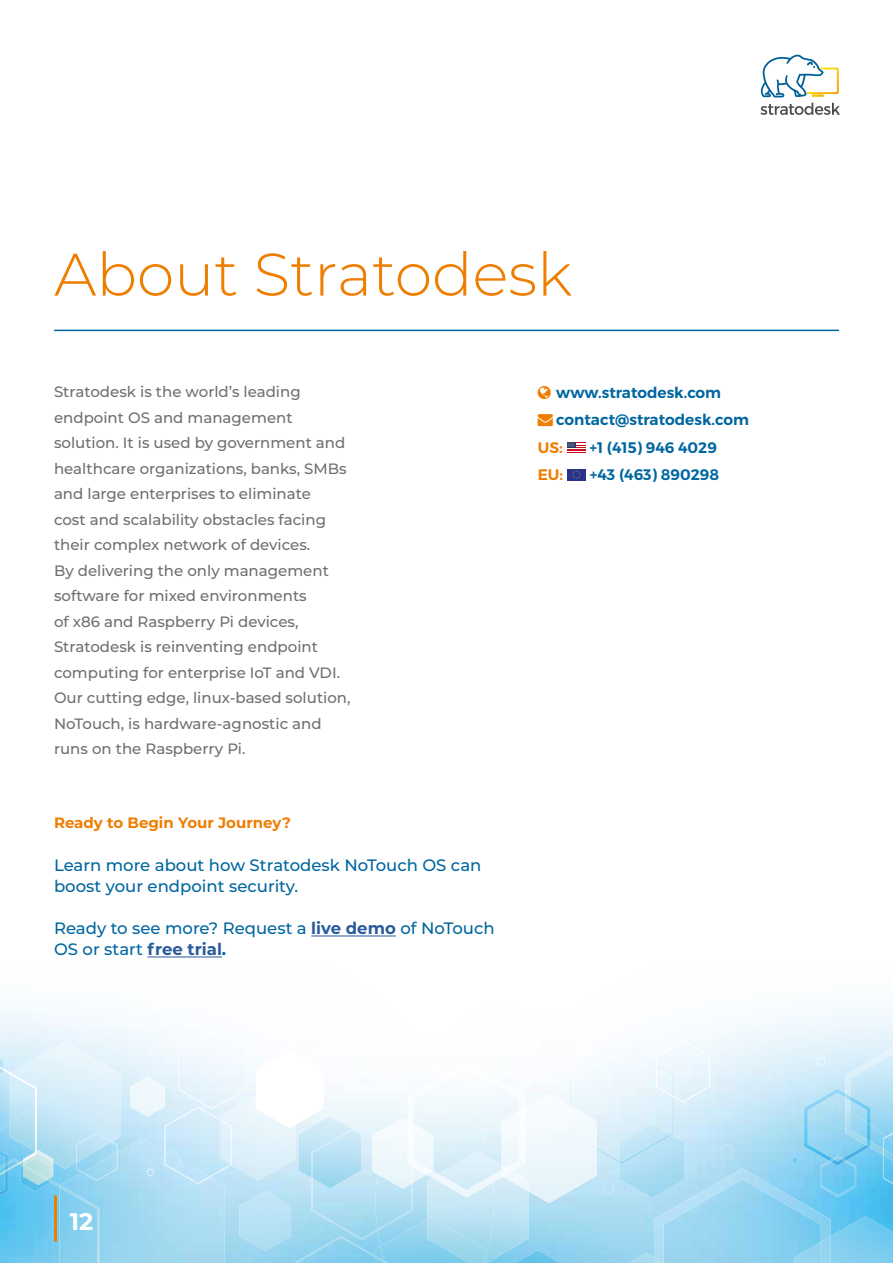
<style>
.page{position:relative;width:893px;height:1263px;background:#fff}
.page>*{position:absolute;margin:0;border:0;box-sizing:border-box;transform-origin:0 0}
.t1{font:300 60px "Montserrat";color:#ef7d00}
.t2{font:700 24px "Montserrat";color:#fff}
.t3{font:500 16.5px/21px "Montserrat";color:#0066a0}
.t4{font:600 15.3px/27.6px "Montserrat";color:#0066a0}
.t5{font:600 15.3px "Montserrat";color:#ef7d00}
.t6{font:500 15px/25.5px "Montserrat";color:#706f6f}
.t7{font:700 15px "Montserrat";color:#ef7d00}
.s1{font-weight:700;color:#275b9b}
.s2{font-weight:700}
.s3{color:#ef7d00}
</style>
<div class="page">
<img style="left:0;top:1011px;width:375px;height:113px">
<img style="left:0;top:1124px;width:311px;height:139px">
<img style="left:528px;top:1183px;width:365px;height:80px">
<img style="left:489px;top:1007px;width:404px;height:147px">
<img style="left:604px;top:1153px;width:250px;height:110px">
<img style="left:375px;top:1092px;width:114px;height:154px">
<img style="left:502px;top:1093px;width:94px;height:110px">
<img style="left:377px;top:1118px;width:50px;height:70px">
<img style="left:130px;top:1077px;width:35px;height:40px">
<img style="left:519px;top:1053px;width:24px;height:28px">
<img style="left:453px;top:1061px;width:73px;height:50px">
<img style="left:408px;top:1092px;width:45px;height:85px">
<img style="left:506px;top:1107px;width:20px;height:36px">
<img style="left:408px;top:1121px;width:25px;height:53px">
<svg style="left:817px;top:1057px;width:8px;height:9px"></svg>
<img style="left:256px;top:1050px;width:68px;height:74px">
<img style="left:306px;top:1044px;width:17px;height:20px">
<img style="left:620px;top:1124px;width:64px;height:74px">
<svg style="left:792px;top:1157px;width:5px;height:6px"></svg>
<svg style="left:241px;top:1180px;width:5px;height:4px"></svg>
<img style="left:0;top:1142px;width:8px;height:58px">
<img style="left:299px;top:1116px;width:62px;height:72px">
<img style="left:0;top:1054px;width:3px;height:23px">
<img style="left:825px;top:1089px;width:20px;height:7px">
<img style="left:804px;top:1096px;width:65px;height:70px">
<img style="left:851px;top:1097px;width:20px;height:26px">
<img style="left:867px;top:1123px;width:4px;height:16px">
<img style="left:453px;top:1061px;width:3px;height:7px">
<img style="left:10px;top:1041px;width:101px;height:26px">
<img style="left:10px;top:1067px;width:110px;height:91px">
<img style="left:37px;top:1150px;width:16px;height:8px">
<img style="left:225px;top:1095px;width:71px;height:85px">
<img style="left:256px;top:1094px;width:40px;height:34px">
<img style="left:845px;top:1048px;width:48px;height:49px">
<img style="left:869px;top:1141px;width:14px;height:20px">
<img style="left:845px;top:1101px;width:6px;height:7px">
<img style="left:845px;top:1108px;width:22px;height:37px">
<svg style="left:866px;top:1139px;width:5px;height:8px"></svg>
<svg style="left:845px;top:1093px;width:6px;height:8px"></svg>
<img style="left:165px;top:1106px;width:66px;height:71px">
<img style="left:221px;top:1120px;width:11px;height:45px">
<img style="left:178px;top:1032px;width:68px;height:77px">
<img style="left:720px;top:1144px;width:13px;height:15px">
<img style="left:724px;top:1038px;width:58px;height:13px">
<img style="left:709px;top:1051px;width:73px;height:70px">
<img style="left:570px;top:1044px;width:103px;height:119px">
<img style="left:570px;top:1105px;width:27px;height:44px">
<img style="left:620px;top:1134px;width:51px;height:30px">
<svg style="left:886px;top:1133px;width:7px;height:4px"></svg>
<img style="left:883px;top:1137px;width:10px;height:47px">
<img style="left:656px;top:1041px;width:54px;height:61px">
<svg style="left:709px;top:1059px;width:1px;height:28px"></svg>
<img style="left:656px;top:1064px;width:18px;height:33px">
<img style="left:0;top:1055px;width:10px;height:19px">
<img style="left:0;top:1151px;width:35px;height:7px">
<img style="left:23px;top:1152px;width:14px;height:6px">
<svg style="left:0;top:1059px;width:3px;height:11px"></svg>
<img style="left:10px;top:1073px;width:27px;height:33px">
<img style="left:35px;top:1105px;width:2px;height:46px">
<svg style="left:79px;top:1050px;width:11px;height:13px"></svg>
<img style="left:76px;top:1133px;width:36px;height:5px">
<img style="left:830px;top:1216px;width:63px;height:47px">
<img style="left:794px;top:1262px;width:27px;height:1px">
<img style="left:601px;top:1253px;width:53px;height:10px">
<img style="left:239px;top:1191px;width:52px;height:60px">
<img style="left:820px;top:1155px;width:36px;height:42px">
<img style="left:829px;top:1158px;width:17px;height:4px">
<img style="left:654px;top:1168px;width:176px;height:94px">
<img style="left:821px;top:1236px;width:9px;height:27px">
<svg style="left:654px;top:1257px;width:38px;height:6px"></svg>
<img style="left:487px;top:1158px;width:41px;height:105px">
<img style="left:427px;top:1151px;width:67px;height:103px">
<img style="left:502px;top:1165px;width:26px;height:26px">
<img style="left:432px;top:1174px;width:61px;height:23px">
<svg style="left:492px;top:1167px;width:20px;height:15px"></svg>
<img style="left:503px;top:1143px;width:25px;height:29px">
<img style="left:507px;top:1145px;width:19px;height:25px">
<img style="left:491px;top:1250px;width:94px;height:13px">
<img style="left:21px;top:1187px;width:29px;height:4px">
<img style="left:703px;top:1151px;width:23px;height:27px">
<svg style="left:720px;top:1155px;width:6px;height:4px"></svg>
<img style="left:60px;top:1138px;width:165px;height:125px">
<svg style="left:147px;top:1168px;width:7px;height:8px"></svg>
<img style="left:165px;top:1151px;width:45px;height:33px">
<img style="left:82px;top:1152px;width:35px;height:29px">
<img style="left:163px;top:1153px;width:40px;height:110px">
<img style="left:375px;top:1246px;width:5px;height:9px">
<img style="left:380px;top:1219px;width:47px;height:44px">
<img style="left:427px;top:1217px;width:60px;height:46px">
<img style="left:291px;top:1236px;width:84px;height:27px">
<img style="left:375px;top:1255px;width:16px;height:8px">
<svg style="left:384px;top:1261px;width:7px;height:2px"></svg>
<img style="left:311px;top:1123px;width:67px;height:117px">
<img style="left:377px;top:1183px;width:35px;height:48px">
<svg style="left:376px;top:1132px;width:10px;height:6px"></svg>
<img style="left:386px;top:1137px;width:26px;height:47px">
<img style="left:408px;top:1149px;width:4px;height:17px">
<img style="left:311px;top:1129px;width:42px;height:49px">
<img style="left:0;top:1158px;width:60px;height:29px">
<svg style="left:5px;top:1162px;width:3px;height:10px"></svg>
<svg style="left:18px;top:1162px;width:6px;height:3px"></svg>
<img style="left:22px;top:1165px;width:28px;height:17px">
<img style="left:23px;top:1164px;width:26px;height:16px">
<img style="left:59px;top:1185px;width:41px;height:78px">
<svg style="left:168px;top:1151px;width:12px;height:2px"></svg>
<img style="left:163px;top:1153px;width:17px;height:17px">
<img style="left:165px;top:1154px;width:9px;height:15px">
<svg style="left:604px;top:1183px;width:10px;height:11px"></svg>
<hr style="left:54px;top:1195px;width:3px;height:47px;background:#ef7d00">
<svg style="left:760px;top:103px;width:80px;height:12px"></svg>
<svg style="left:761px;top:55px;width:78px;height:42px"></svg>
<hr style="left:54px;top:330px;width:785px;height:1px;background:#0066a0">
<svg style="left:567px;top:442px;width:18px;height:11px"></svg>
<div style="left:567px;top:469px;width:19px;height:11px;background:#29338a"></div>
<svg style="left:572px;top:470px;width:9px;height:9px"></svg>
<hr style="left:311px;top:935px;width:85px;height:1px;background:#275b9b">
<hr style="left:147px;top:956px;width:75px;height:1px;background:#275b9b">
<h1 class="t1" style="left:54px;top:234px;width:520px">About Stratodesk</h1>
<p class="t6" style="left:54px;top:379px;width:298px">Stratodesk is the world’s leading endpoint OS and management solution. It is used by government and healthcare organizations, banks, SMBs and large enterprises to eliminate<br>cost and scalability obstacles facing their complex network of devices.<br>By delivering the only management software for mixed environments<br>of x86 and Raspberry Pi devices, Stratodesk is reinventing endpoint computing for enterprise IoT and VDI.<br>Our cutting edge, linux-based solution, NoTouch, is hardware-agnostic and runs on the Raspberry Pi.</p>
<p class="t7" style="left:54px;top:812px;width:238px">Ready to Begin Your Journey?</p>
<p class="t3" style="left:54px;top:854px;width:429px">Learn more about how Stratodesk NoTouch OS can boost your endpoint security.</p>
<p class="t3" style="left:54px;top:917px;width:442px">Ready to see more? Request a <span class="s1">live demo</span> of NoTouch<br>OS or start <span class="s1">free trial</span><span class="s2">.</span></p>
<p class="t4" style="left:556px;top:378px;width:166px">www.stratodesk.com</p>
<p class="t4" style="left:538px;top:406px;width:213px"><span class="s3">→</span> contact@stratodesk.com<br><span class="s3">US:</span></p>
<p class="t4" style="left:589px;top:433px;width:129px">+1 (415) 946 4029</p>
<p class="t5" style="left:538px;top:465px;width:27px">EU:</p>
<p class="t4" style="left:590px;top:461px;width:131px">+43 (463) 890298</p>
<h2 class="t2" style="left:70px;top:1204px;width:25px">12</h2>
</div>
